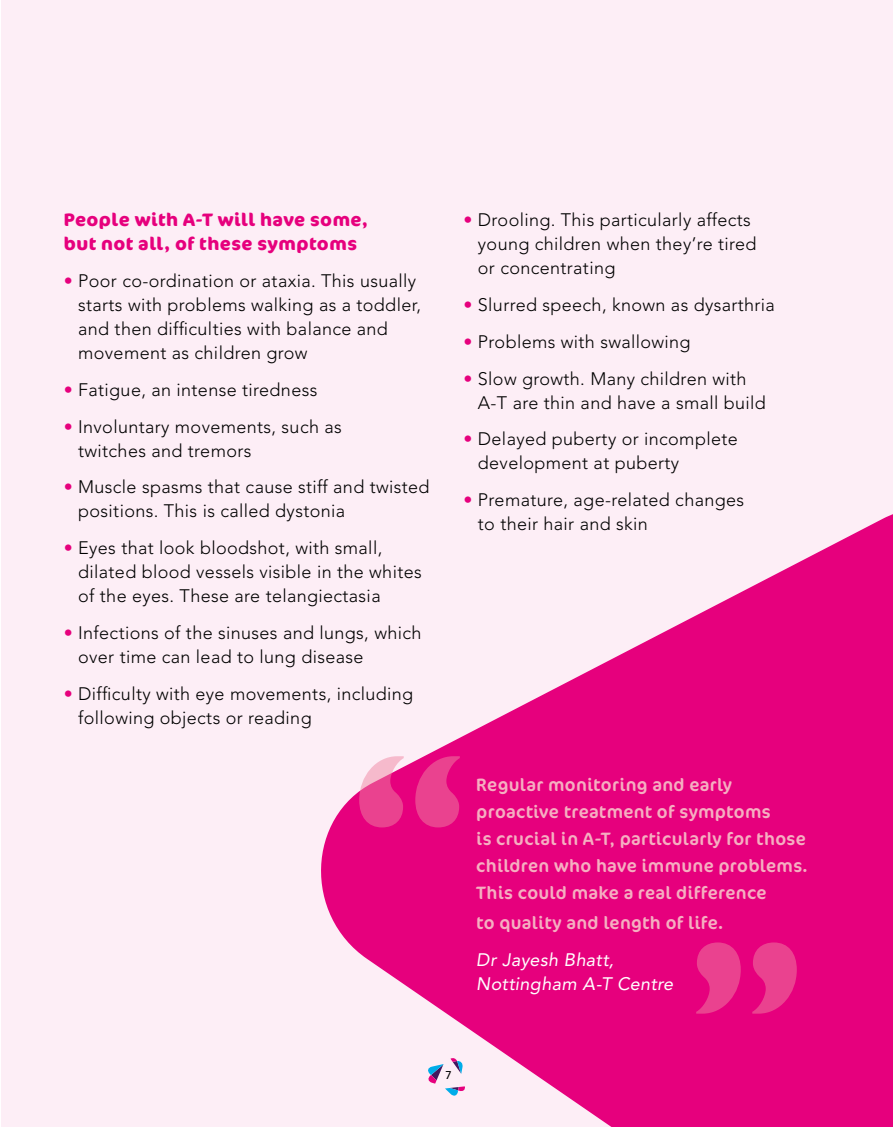
<style>
.page{position:relative;width:893px;height:1127px;background:#fff}
.page>*{position:absolute;margin:0;border:0;box-sizing:border-box;transform-origin:0 0}
.t1{font:700 210px "Cocon";color:#f086a3}
.t2{font:300 18px/24px "Avenir";letter-spacing:.02em;color:#000}
.t3{font:18px/27px "Cocon";letter-spacing:.02em;color:#f5afc1}
.t4{font:700 18px/24px "Cocon";letter-spacing:.025em;color:#e6007d}
.t5{font:italic 18px/24px "Avenir";letter-spacing:.02em;color:#fff}
.t6{font:500 11.25px "Avenir";color:#000}
.s1{color:#e6007d}
</style>
<div class="page">
<div style="left:1px;top:0;width:892px;height:1127px;background:#fdeef6"></div>
<svg style="left:321px;top:514px;width:572px;height:613px;fill:#e6007d"></svg>
<svg style="left:428px;top:1058px;width:37px;height:37px"></svg>
<p class="t4" style="left:64px;top:208px;width:306px">People with A-T will have some, but not all, of these symptoms</p>
<p class="t2" style="left:78px;top:269px;width:344px;text-indent:-14px"><span class="s1">•</span> Poor co-ordination or ataxia. This usually starts with problems walking as a toddler, and then difficulties with balance and movement as children grow</p>
<p class="t2" style="left:64px;top:378px;width:255px"><span class="s1">•</span> Fatigue, an intense tiredness</p>
<p class="t2" style="left:78px;top:414px;width:265px;text-indent:-14px"><span class="s1">•</span> Involuntary movements, such as twitches and tremors</p>
<p class="t2" style="left:78px;top:475px;width:353px;text-indent:-14px"><span class="s1">•</span> Muscle spasms that cause stiff and twisted positions. This is called dystonia</p>
<p class="t2" style="left:78px;top:536px;width:345px;text-indent:-14px"><span class="s1">•</span> Eyes that look bloodshot, with small, dilated blood vessels visible in the whites of the eyes. These are telangiectasia</p>
<p class="t2" style="left:78px;top:621px;width:345px;text-indent:-14px"><span class="s1">•</span> Infections of the sinuses and lungs, which over time can lead to lung disease</p>
<p class="t2" style="left:78px;top:681px;width:337px;text-indent:-14px"><span class="s1">•</span> Difficulty with eye movements, including following objects or reading</p>
<p class="t2" style="left:478px;top:208px;width:280px;text-indent:-14px"><span class="s1">•</span> Drooling. This particularly affects young children when they’re tired or concentrating</p>
<p class="t2" style="left:463px;top:293px;width:313px"><span class="s1">•</span> Slurred speech, known as dysarthria</p>
<p class="t2" style="left:463px;top:329px;width:229px"><span class="s1">•</span> Problems with swallowing</p>
<p class="t2" style="left:478px;top:366px;width:290px;text-indent:-14px"><span class="s1">•</span> Slow growth. Many children with<br>A-T are thin and have a small build</p>
<p class="t2" style="left:478px;top:427px;width:261px;text-indent:-14px"><span class="s1">•</span> Delayed puberty or incomplete development at puberty</p>
<p class="t2" style="left:478px;top:488px;width:268px;text-indent:-14px"><span class="s1">•</span> Premature, age-related changes to their hair and skin</p>
<h1 class="t1" style="left:353px;top:716px;width:116px">“</h1>
<p class="t3" style="left:476px;top:772px;width:333px">Regular monitoring and early proactive treatment of symptoms<br>is crucial in A-T, particularly for those children who have immune problems.<br>This could make a real difference</p>
<p class="t3" style="left:476px;top:910px;width:248px">to quality and length of life.</p>
<p class="t5" style="left:476px;top:948px;width:198px">Dr Jayesh Bhatt,<br>Nottingham A-T Centre</p>
<h1 class="t1" style="left:689px;top:898px;width:116px">”</h1>
<p class="t6" style="left:445px;top:1069px;width:8px">7</p>
</div>
